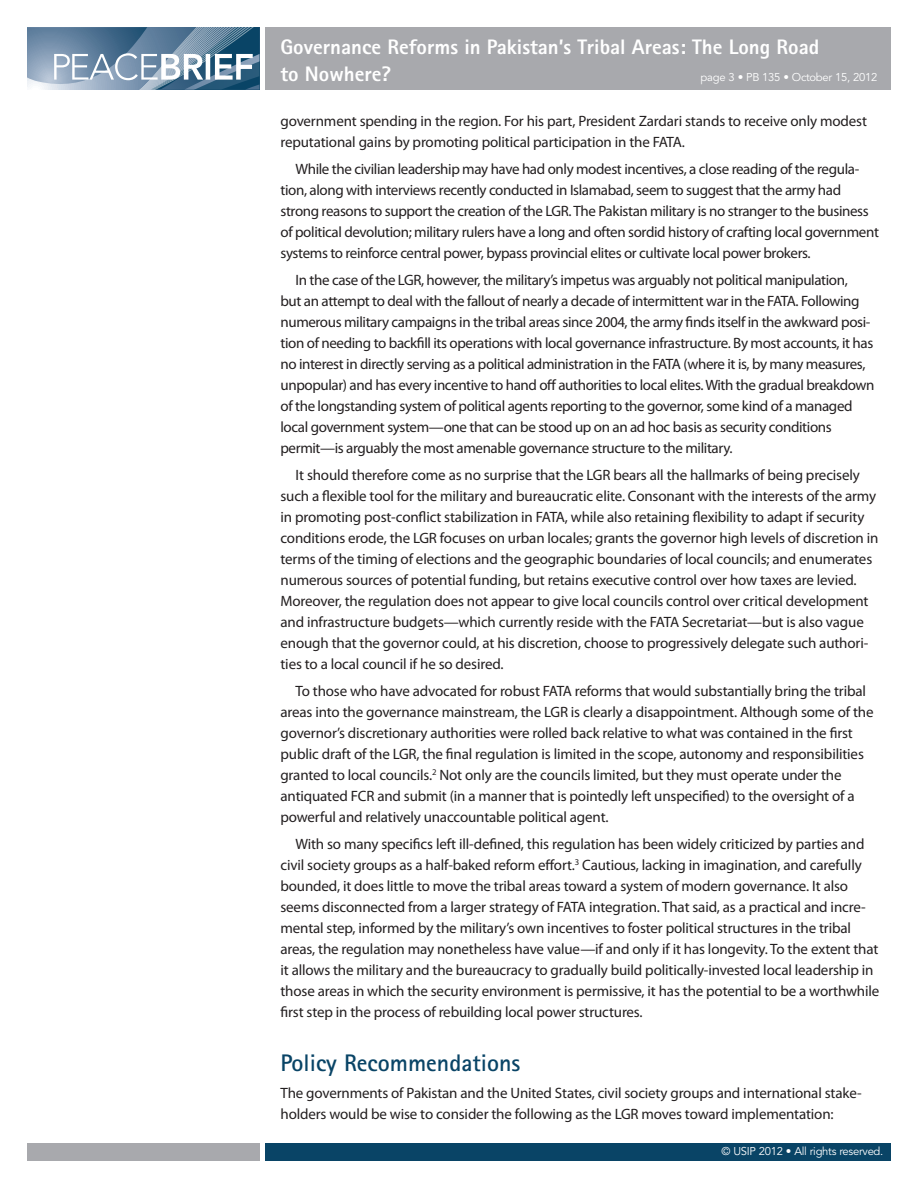
<style>
.page{position:relative;width:918px;height:1188px;background:#fff}
.page>*{position:absolute;margin:0;border:0;box-sizing:border-box;transform-origin:0 0}
.A1_head{font:700 24px "Rotis Sans Serif";color:#094466}
.t1{font:800 21px/27px "Rotis Sans Serif";color:#fff}
.bodytext_indent{font:15px/21px "Myriad Pro";letter-spacing:-.01em;color:#231f20}
.bodytext{font:15px/21px "Myriad Pro";letter-spacing:-.01em;color:#231f20}
.t2{font:11.25px "Avenir LT Std";letter-spacing:-.025em;color:#fff}
</style>
<div class="page">
<div style="left:265px;top:1143px;width:626px;height:18px;background:#094466"></div>
<div style="left:27px;top:1143px;width:233px;height:18px;background:#a8a9ad"></div>
<div style="left:265px;top:27px;width:626px;height:63px;background:#a8a9ad"></div>
<svg style="left:27px;top:27px;width:233px;height:63px"></svg>
<h2 class="t1" style="left:280px;top:33px;width:540px">Governance Reforms in Pakistan’s Tribal Areas: The Long Road to Nowhere?</h2>
<p class="t2" style="left:701px;top:71px;width:178px">page 3 • PB 135 • October 15, 2012</p>
<p class="bodytext" style="left:280px;top:110px;width:588px">government spending in the region. For his part, President Zardari stands to receive only modest reputational gains by promoting political participation in the FATA.</p>
<p class="bodytext_indent" style="left:280px;top:158px;width:600px;text-indent:15px">While the civilian leadership may have had only modest incentives, a close reading of the regula&shy;tion, along with interviews recently conducted in Islamabad, seem to suggest that the army had strong reasons to support the creation of the LGR.The Pakistan military is no stranger to the business of political devolution; military rulers have a long and often sordid history of crafting local government systems to reinforce central power, bypass provincial elites or cultivate local power brokers.</p>
<p class="bodytext_indent" style="left:280px;top:269px;width:595px;text-indent:15px">In the case of the LGR, however, the military’s impetus was arguably not political manipulation,<br>but an attempt to deal with the fallout of nearly a decade of intermittent war in the FATA. Following numerous military campaigns in the tribal areas since 2004, the army finds itself in the awkward posi&shy;tion of needing to backfill its operations with local governance infrastructure. By most accounts, it has no interest in directly serving as a political administration in the FATA (where it is, by many measures, unpopular) and has every incentive to hand off authorities to local elites.With the gradual breakdown of the longstanding system of political agents reporting to the governor, some kind of a managed local government system—one that can be stood up on an ad hoc basis as security conditions permit—is arguably the most amenable governance structure to the military.</p>
<p class="bodytext_indent" style="left:280px;top:464px;width:599px;text-indent:15px">It should therefore come as no surprise that the LGR bears all the hallmarks of being precisely such a flexible tool for the military and bureaucratic elite. Consonant with the interests of the army in promoting post-conflict stabilization in FATA, while also retaining flexibility to adapt if security conditions erode, the LGR focuses on urban locales; grants the governor high levels of discretion in terms of the timing of elections and the geographic boundaries of local councils; and enumerates numerous sources of potential funding, but retains executive control over how taxes are levied.<br>Moreover, the regulation does not appear to give local councils control over critical development and infrastructure budgets—which currently reside with the FATA Secretariat—but is also vague enough that the governor could, at his discretion, choose to progressively delegate such authori&shy;ties to a local council if he so desired.</p>
<p class="bodytext_indent" style="left:280px;top:680px;width:595px;text-indent:15px">To those who have advocated for robust FATA reforms that would substantially bring the tribal areas into the governance mainstream, the LGR is clearly a disappointment. Although some of the governor’s discretionary authorities were rolled back relative to what was contained in the first public draft of the LGR, the final regulation is limited in the scope, autonomy and responsibilities granted to local councils.<sup>2</sup> Not only are the councils limited, but they must operate under the antiquated FCR and submit (in a manner that is pointedly left unspecified) to the oversight of a powerful and relatively unaccountable political agent.</p>
<p class="bodytext_indent" style="left:280px;top:833px;width:600px;text-indent:15px">With so many specifics left ill-defined, this regulation has been widely criticized by parties and civil society groups as a half-baked reform effort.<sup>3</sup> Cautious, lacking in imagination, and carefully bounded, it does little to move the tribal areas toward a system of modern governance. It also seems disconnected from a larger strategy of FATA integration. That said, as a practical and incre&shy;mental step, informed by the military’s own incentives to foster political structures in the tribal areas, the regulation may nonetheless have value—if and only if it has longevity. To the extent that it allows the military and the bureaucracy to gradually build politically-invested local leadership in those areas in which the security environment is permissive, it has the potential to be a worthwhile first step in the process of rebuilding local power structures.</p>
<p class="A1_head" style="left:280px;top:1048px;width:241px">Policy Recommendations</p>
<p class="bodytext" style="left:280px;top:1082px;width:583px">The governments of Pakistan and the United States, civil society groups and international stake&shy;holders would be wise to consider the following as the LGR moves toward implementation:</p>
<p class="t2" style="left:722px;top:1145px;width:163px">© USIP 2012 • All rights reserved.</p>
</div>
